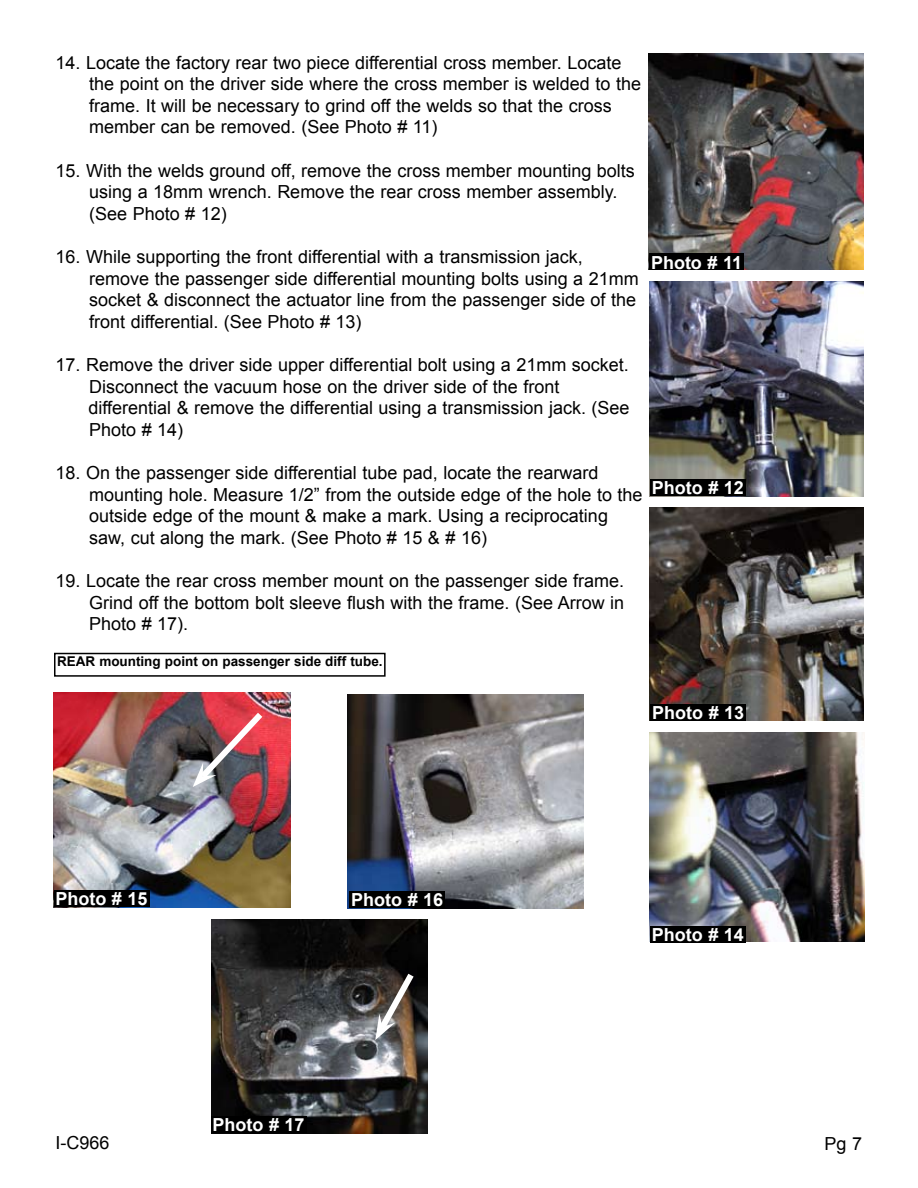
<style>
.page{position:relative;width:918px;height:1188px;background:#fff}
.page>*{position:absolute;margin:0;border:0;box-sizing:border-box;transform-origin:0 0}
.t1{font:18px/21.6px "Arial";color:#000}
.t2{font:700 18px "Arial";color:#fff}
.t3{font:700 13.5px "Arial";color:#000}
</style>
<div class="page">
<img style="left:648px;top:54px;width:216px;height:216px">
<div style="left:650px;top:254px;width:94px;height:16px;background:#000"></div>
<img style="left:649px;top:281px;width:215px;height:215px">
<div style="left:650px;top:479px;width:95px;height:16px;background:#000"></div>
<img style="left:649px;top:507px;width:215px;height:214px">
<div style="left:651px;top:705px;width:95px;height:16px;background:#000"></div>
<img style="left:649px;top:732px;width:215px;height:209px">
<div style="left:650px;top:927px;width:95px;height:16px;background:#000"></div>
<img style="left:54px;top:693px;width:236px;height:215px">
<div style="left:54px;top:891px;width:95px;height:16px;background:#000"></div>
<img style="left:348px;top:694px;width:236px;height:214px">
<div style="left:350px;top:891px;width:95px;height:16px;background:#000"></div>
<img style="left:193px;top:706px;width:76px;height:81px">
<div style="left:54px;top:653px;width:332px;height:24px;border:2px solid #000"></div>
<img style="left:211px;top:919px;width:216px;height:215px">
<div style="left:211px;top:1117px;width:95px;height:16px;background:#000"></div>
<svg style="left:374px;top:967px;width:45px;height:73px;background:#625952"></svg>
<p class="t1" style="left:89px;top:52px;width:553px;text-indent:-34px">14. Locate the factory rear two piece differential cross member. Locate the point on the driver side where the cross member is welded to the frame. It will be necessary to grind off the welds so that the cross member can be removed. (See Photo # 11)</p>
<p class="t1" style="left:89px;top:160px;width:547px;text-indent:-34px">15. With the welds ground off, remove the cross member mounting bolts using a 18mm wrench. Remove the rear cross member assembly. (See Photo # 12)</p>
<p class="t1" style="left:89px;top:246px;width:551px;text-indent:-34px">16. While supporting the front differential with a transmission jack, remove the passenger side differential mounting bolts using a 21mm socket &amp; disconnect the actuator line from the passenger side of the front differential. (See Photo # 13)</p>
<p class="t1" style="left:89px;top:354px;width:543px;text-indent:-33px">17. Remove the driver side upper differential bolt using a 21mm socket.<br>Disconnect the vacuum hose on the driver side of the front differential &amp; remove the differential using a transmission jack. (See Photo # 14)</p>
<p class="t1" style="left:89px;top:462px;width:555px;text-indent:-34px">18. On the passenger side differential tube pad, locate the rearward mounting hole. Measure 1/2” from the outside edge of the hole to the outside edge of the mount &amp; make a mark. Using a reciprocating saw, cut along the mark. (See Photo # 15 &amp; # 16)</p>
<p class="t1" style="left:89px;top:570px;width:537px;text-align:justify;text-indent:-34px">19. Locate the rear cross member mount on the passenger side frame.<br>Grind off the bottom bolt sleeve flush with the frame. (See Arrow in Photo # 17).</p>
<p class="t3" style="left:57px;top:652px;width:327px">Rear mounting point on passenger side diff tube.</p>
<p class="t2" style="left:651px;top:250px;width:93px">Photo # 11</p>
<p class="t2" style="left:652px;top:476px;width:94px">Photo # 12</p>
<p class="t2" style="left:652px;top:701px;width:94px">Photo # 13</p>
<p class="t2" style="left:56px;top:887px;width:94px">Photo # 15</p>
<p class="t2" style="left:351px;top:887px;width:94px">Photo # 16</p>
<p class="t2" style="left:652px;top:923px;width:94px">Photo # 14</p>
<p class="t2" style="left:213px;top:1113px;width:94px">Photo # 17</p>
<p class="t1" style="left:56px;top:1132px;width:56px">I-C966</p>
<p class="t1" style="left:825px;top:1133px;width:39px">Pg 7</p>
</div>
